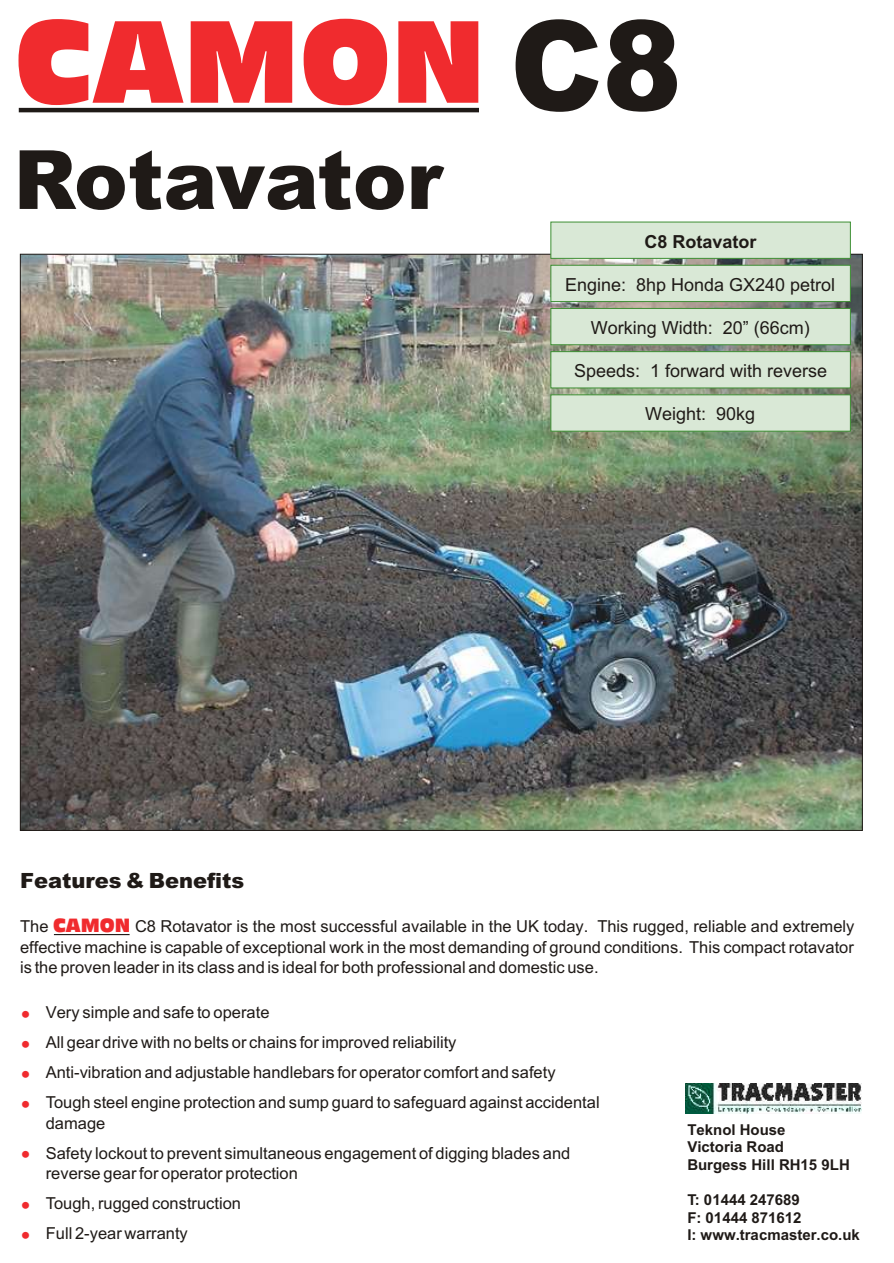
<style>
.page{position:relative;width:894px;height:1263px;background:#fff}
.page>*{position:absolute;margin:0;border:0;box-sizing:border-box;transform-origin:0 0}
.t1{font:109.65px "Incised 901 Ct BT";color:#f02b2e}
.t2{font:900 81.75px "Arial";color:#1f1a17}
.t3{font:24px/30px "Wingdings";color:#f02b2e;text-align:justify}
.t4{font:900 21px "Arial";color:#1f1a17}
.t5{font:18px "Arial";color:#1f1a17}
.t6{font:700 18px "Arial";color:#1f1a17}
.t7{font:16.5px/30px "Arial";color:#1f1a17}
.t8{font:700 15px/17.5px "Arial";color:#1f1a17}
.s1{font-family:"Arial";font-weight:900;font-size:124.8px;color:#1f1a17}
.s2{font-family:"Incised 901 Ct BT";font-size:18px;color:#f02b2e}
</style>
<div class="page">
<svg style="left:53px;top:934px;width:77px;height:2px"></svg>
<img style="left:22px;top:256px;width:839px;height:573px">
<div style="left:551px;top:222px;width:300px;height:37px;background:#d9e8d6;border:1px solid #3d8f33"></div>
<div style="left:551px;top:265px;width:300px;height:37px;background:#d9e8d6;border:1px solid #3d8f33"></div>
<div style="left:551px;top:308px;width:300px;height:37px;background:#d9e8d6;border:1px solid #3d8f33"></div>
<div style="left:551px;top:351px;width:300px;height:37px;background:#d9e8d6;border:1px solid #3d8f33"></div>
<div style="left:551px;top:395px;width:300px;height:36px;background:#d9e8d6"></div>
<img style="left:686px;top:1084px;width:175px;height:30px">
<hr style="left:19px;top:108px;width:460px;height:4px;background:#1f1a17">
<h1 class="t1" style="left:15px;top:19px;width:669px">CAMON <span class="s1">C8</span></h1>
<h2 class="t2" style="left:14px;top:150px;width:430px">Rotavator</h2>
<p class="t6" style="left:644px;top:235px;width:114px">C8 Rotavator</p>
<p class="t5" style="left:565px;top:278px;width:272px">Engine: 8hp Honda GX240 petrol</p>
<p class="t5" style="left:591px;top:321px;width:221px">Working Width: 20” (66cm)</p>
<p class="t5" style="left:574px;top:364px;width:255px">Speeds: 1 forward with reverse</p>
<p class="t5" style="left:645px;top:407px;width:112px">Weight: 90kg</p>
<p class="t4" style="left:20px;top:873px;width:226px">Features &amp; Benefits</p>
<p class="t7" style="left:20px;top:918px;width:836px;line-height:20.2px;text-align:justify">The <span class="s2">CAMON</span> C8 Rotavator is the most successful available in the UK today. This rugged, reliable and extremely effective machine is capable of exceptional work in the most demanding of ground conditions. This compact rotavator is the proven leader in its class and is ideal for both professional and domestic use.</p>
<p class="t7" style="left:46px;top:999px;width:555px">Very simple and safe to operate<br>All gear drive with no belts or chains for improved reliability<br>Anti-vibration and adjustable handlebars for operator comfort and safety Tough steel engine protection and sump guard to safeguard against accidental</p>
<p class="t7" style="left:46px;top:1109px;width:526px">damage<br>Safety lockout to prevent simultaneous engagement of digging blades and</p>
<p class="t7" style="left:46px;top:1160px;width:254px">reverse gear for operator protection</p>
<h3 class="t3" style="left:20px;top:1001px;width:12px">• • • •</h3>
<p class="t8" style="left:687px;top:1122px;width:164px">Teknol House<br>Victoria Road<br>Burgess Hill RH15 9LH</p>
<p class="t8" style="left:687px;top:1192px;width:174px">T: 01444 247689<br>F: 01444 871612<br>I: www.tracmaster.co.uk</p>
<p class="t7" style="left:46px;top:1190px;width:197px">Tough, rugged construction<br>Full 2-year warranty</p>
<h3 class="t3" style="left:20px;top:1222px;width:12px">•</h3>
</div>
